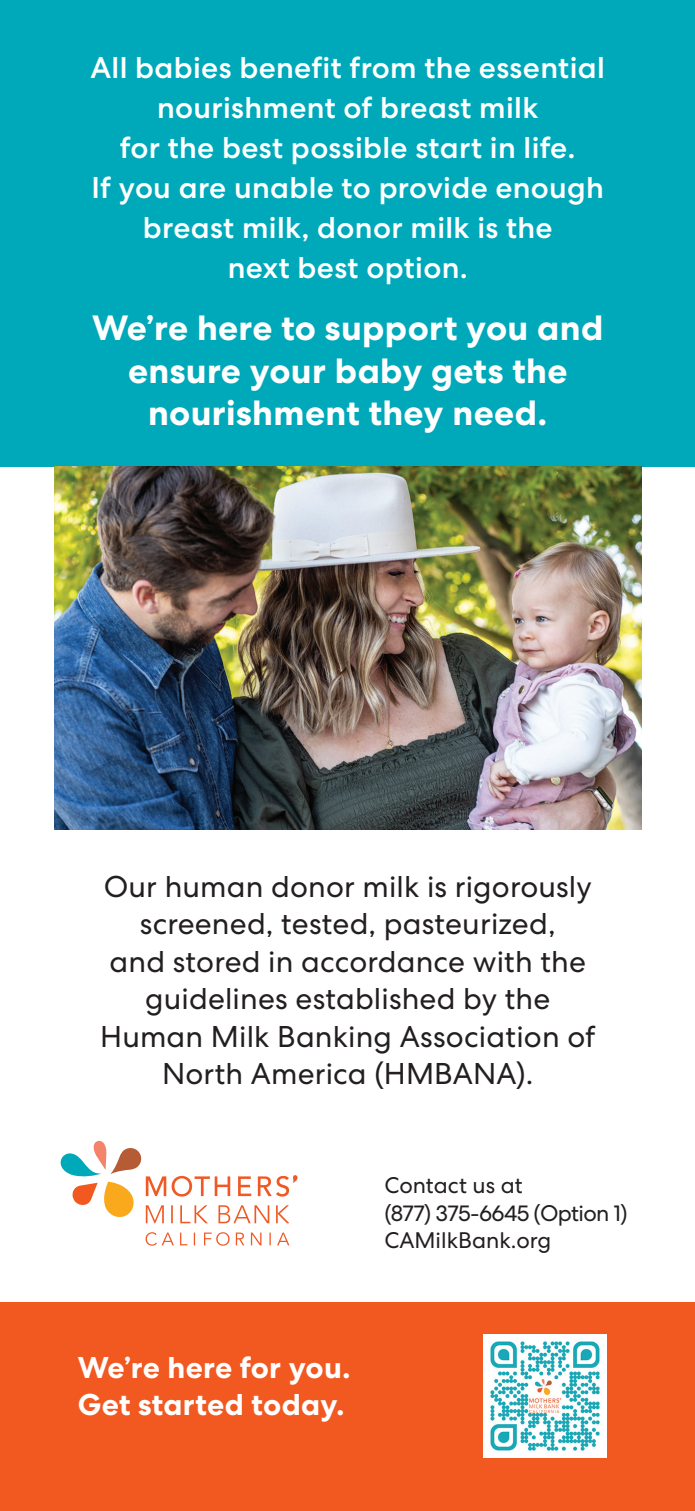
<style>
.page{position:relative;width:695px;height:1511px;background:#fff}
.page>*{position:absolute;margin:0;border:0;box-sizing:border-box;transform-origin:0 0}
.t1{font:700 35px/42.5px "Centra No 2";letter-spacing:.01em;color:#fff;text-align:center}
.t2{font:30px/37.5px "Centra No 2";letter-spacing:.005em;color:#231f20;text-align:center}
.t3{font:500 30px/40px "Centra No 2";letter-spacing:.01em;color:#fff;text-align:center}
.t4{font:700 30px/37.5px "Centra No 2";letter-spacing:.01em;color:#fff}
.t5{font:22.5px/27.5px "Centra No 2";color:#231f20}
</style>
<div class="page">
<div style="left:0;top:0;width:695px;height:466px;background:#00a9b9"></div>
<img style="left:54px;top:466px;width:587px;height:363px">
<div style="left:0;top:1302px;width:695px;height:208px;background:#f15921"></div>
<svg style="left:146px;top:1232px;width:143px;height:13px"></svg>
<svg style="left:61px;top:1140px;width:236px;height:83px"></svg>
<img style="left:484px;top:1334px;width:122px;height:122px">
<p class="t3" style="left:90px;top:47px;width:516px">All babies benefit from the essential nourishment of breast milk<br>for the best possible start in life.<br>If you are unable to provide enough breast milk, donor milk is the<br>next best option.</p>
<p class="t1" style="left:92px;top:307px;width:513px">We’re here to support you and ensure your baby gets the nourishment they need.</p>
<p class="t2" style="left:100px;top:867px;width:497px">Our human donor milk is rigorously screened, tested, pasteurized,<br>and stored in accordance with the guidelines established by the<br>Human Milk Banking Association of<br>North America (HMBANA).</p>
<p class="t5" style="left:384px;top:1171px;width:245px">Contact us at<br>(877) 375-6645 (Option 1)<br>CAMilkBank.org</p>
<p class="t4" style="left:78px;top:1348px;width:274px">We’re here for you.<br>Get started today.</p>
</div>
